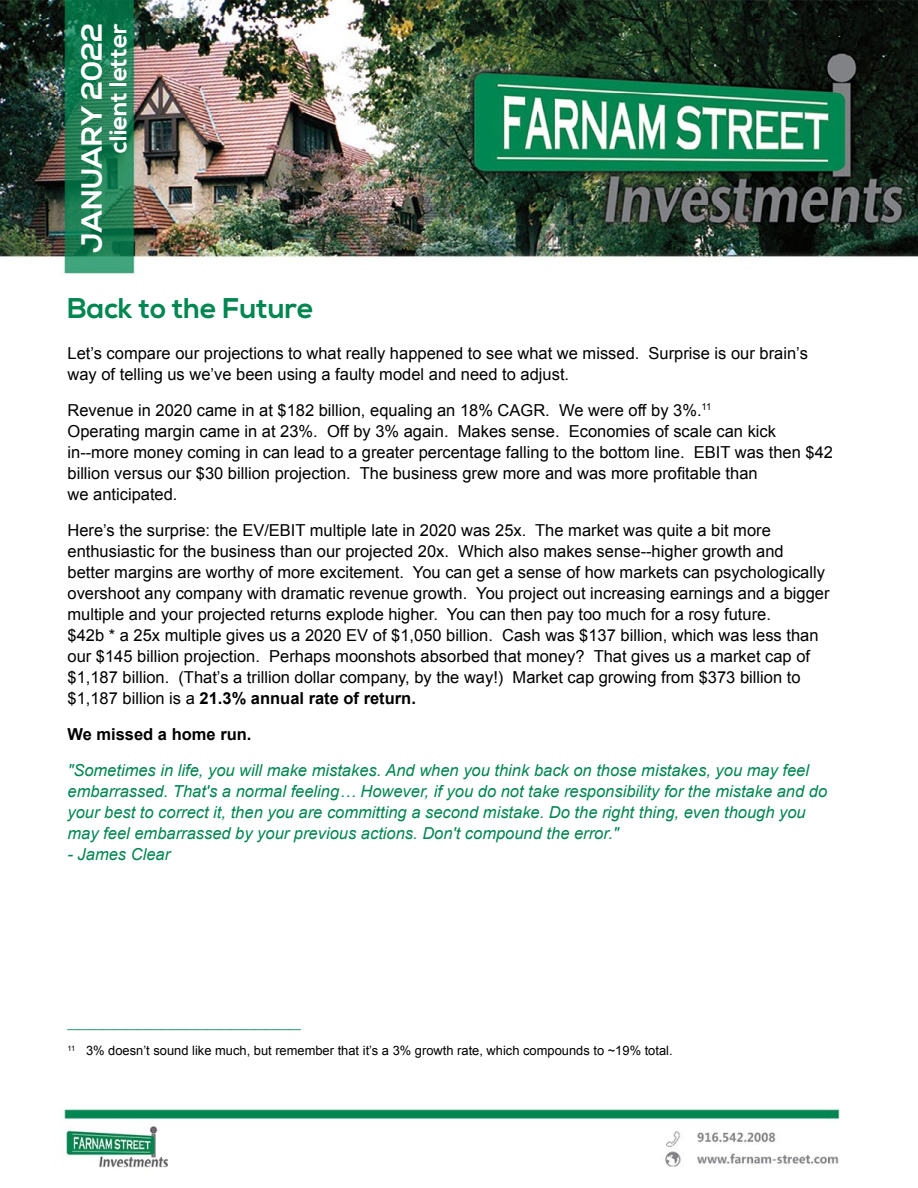
<style>
.page{position:relative;width:918px;height:1188px;background:#fff}
.page>*{position:absolute;margin:0;border:0;box-sizing:border-box;transform-origin:0 0}
.t1{font:700 29.1px "Nexa";color:#fff}
.t2{font:700 28.5px "Nexa";color:#008651}
.t3{font:700 24.45px "Nexa";color:#fff}
.t4{font:16.5px/21px "Arial";color:#000}
.t5{font:italic 16.5px/21px "Arial";color:#008651}
.t6{font:700 16.5px "Arial";color:#000}
.t7{font:12.9px "Arial";color:#000}
.t8{font:10.5px "Arial";color:#008651}
.s1{font-weight:700}
</style>
<div class="page">
<img style="left:0;top:0;width:918px;height:276px">
<img style="left:62px;top:1108px;width:778px;height:60px">
<h1 class="t1" style="left:75px;top:253px;width:231px;rotate:-90deg">JANUARY 2022</h1>
<h3 class="t3" style="left:104px;top:153px;width:131px;rotate:-90deg">client letter</h3>
<h2 class="t2" style="left:68px;top:292px;width:248px">Back to the Future</h2>
<p class="t4" style="left:68px;top:343px;width:742px">Let’s compare our projections to what really happened to see what we missed. Surprise is our brain’s way of telling us we’ve been using a faulty model and need to adjust.</p>
<p class="t4" style="left:67px;top:400px;width:767px">Revenue in 2020 came in at $182 billion, equaling an 18% CAGR. We were off by 3%.<sup>11<br></sup>Operating margin came in at 23%. Off by 3% again. Makes sense. Economies of scale can kick in--more money coming in can lead to a greater percentage falling to the bottom line. EBIT was then $42 billion versus our $30 billion projection. The business grew more and was more profitable than<br>we anticipated.</p>
<p class="t4" style="left:67px;top:520px;width:764px">Here’s the surprise: the EV/EBIT multiple late in 2020 was 25x. The market was quite a bit more enthusiastic for the business than our projected 20x. Which also makes sense--higher growth and better margins are worthy of more excitement. You can get a sense of how markets can psychologically overshoot any company with dramatic revenue growth. You project out increasing earnings and a bigger multiple and your projected returns explode higher. You can then pay too much for a rosy future.<br>$42b * a 25x multiple gives us a 2020 EV of $1,050 billion. Cash was $137 billion, which was less than our $145 billion projection. Perhaps moonshots absorbed that money? That gives us a market cap of $1,187 billion. (That’s a trillion dollar company, by the way!) Market cap growing from $373 billion to $1,187 billion is a <span class="s1">21.3% annual rate of return.</span></p>
<p class="t6" style="left:67px;top:723px;width:186px">We missed a home run.</p>
<p class="t5" style="left:67px;top:760px;width:761px">"Sometimes in life, you will make mistakes. And when you think back on those mistakes, you may feel embarrassed. That's a normal feeling… However, if you do not take responsibility for the mistake and do your best to correct it, then you are committing a second mistake. Do the right thing, even though you may feel embarrassed by your previous actions. Don't compound the error."</p>
<p class="t5" style="left:67px;top:844px;width:104px">- James Clear</p>
<p class="t8" style="left:68px;top:1017px;width:235px">________________________________________</p>
<p class="t7" style="left:68px;top:1042px;width:607px"><sup>11</sup> 3% doesn’t sound like much, but remember that it’s a 3% growth rate, which compounds to ~19% total.</p>
</div>
